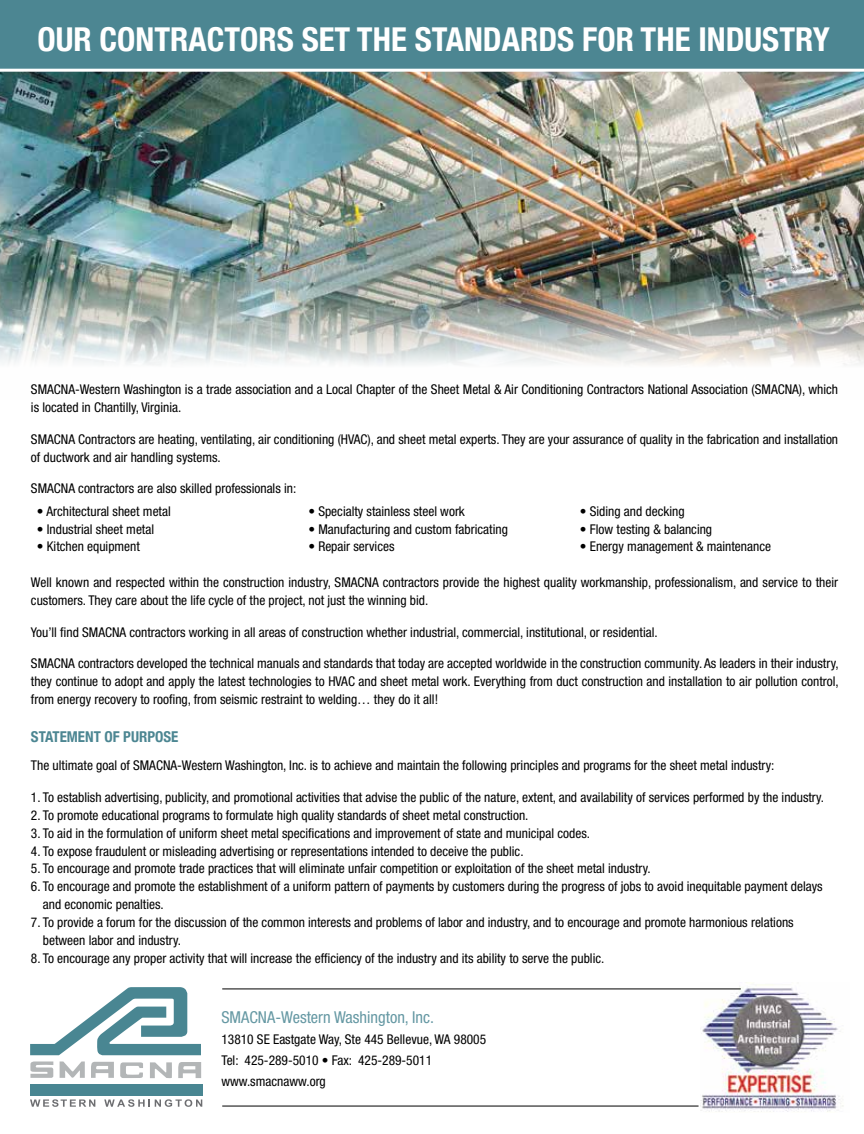
<style>
.page{position:relative;width:864px;height:1134px;background:#fff}
.page>*{position:absolute;margin:0;border:0;box-sizing:border-box;transform-origin:0 0}
.t1{font:700 condensed 32.85px "Helvetica Neue";color:#fff}
.t2{font:condensed 16.5px "Helvetica Neue";color:#6598a3}
.t3{font:700 condensed 15px "Helvetica Neue";color:#4c8692}
.t4{font:condensed 13.5px/18px "Helvetica Neue";color:#000}
</style>
<div class="page">
<img style="left:0;top:72px;width:864px;height:293px">
<img style="left:701px;top:982px;width:143px;height:130px">
<hr style="left:222px;top:1106px;width:477px;height:1px;background:#000">
<hr style="left:222px;top:989px;width:519px;height:1px;background:#000">
<div style="left:0;top:0;width:864px;height:69px;background:#4c8692"></div>
<div style="left:30px;top:1084px;width:173px;height:11px;background:#498692"></div>
<svg style="left:30px;top:987px;width:171px;height:68px"></svg>
<svg style="left:30px;top:1061px;width:23px;height:17px"></svg>
<svg style="left:60px;top:1062px;width:25px;height:16px"></svg>
<svg style="left:91px;top:1062px;width:23px;height:16px"></svg>
<svg style="left:120px;top:1062px;width:23px;height:16px"></svg>
<svg style="left:150px;top:1062px;width:22px;height:16px"></svg>
<svg style="left:30px;top:1099px;width:65px;height:8px"></svg>
<svg style="left:104px;top:1099px;width:98px;height:8px"></svg>
<svg style="left:178px;top:1062px;width:23px;height:16px"></svg>
<h1 class="t1" style="left:37px;top:12px;width:794px">OUR CONTRACTORS SET THE STANDARDS FOR THE INDUSTRY</h1>
<p class="t4" style="left:31px;top:381px;width:809px">SMACNA-Western Washington is a trade association and a Local Chapter of the Sheet Metal &amp; Air Conditioning Contractors National Association (SMACNA), which is located in Chantilly, Virginia.</p>
<p class="t4" style="left:31px;top:430px;width:809px">SMACNA Contractors are heating, ventilating, air conditioning (HVAC), and sheet metal experts. They are your assurance of quality in the fabrication and installation of ductwork and air handling systems.</p>
<p class="t4" style="left:31px;top:479px;width:267px">SMACNA contractors are also skilled professionals in:</p>
<p class="t4" style="left:37px;top:502px;width:135px">• Architectural sheet metal</p>
<p class="t4" style="left:37px;top:520px;width:119px">• Industrial sheet metal</p>
<p class="t4" style="left:37px;top:538px;width:105px">• Kitchen equipment</p>
<p class="t4" style="left:580px;top:502px;width:106px">• Siding and decking</p>
<p class="t4" style="left:580px;top:520px;width:134px">• Flow testing &amp; balancing</p>
<p class="t4" style="left:580px;top:538px;width:193px">• Energy management &amp; maintenance</p>
<p class="t4" style="left:31px;top:573px;width:809px">Well known and respected within the construction industry, SMACNA contractors provide the highest quality workmanship, professionalism, and service to their customers. They care about the life cycle of the project, not just the winning bid.</p>
<p class="t4" style="left:31px;top:623px;width:628px">You’ll find SMACNA contractors working in all areas of construction whether industrial, commercial, institutional, or residential.</p>
<p class="t4" style="left:31px;top:654px;width:809px;text-align:justify">SMACNA contractors developed the technical manuals and standards that today are accepted worldwide in the construction community. As leaders in their industry, they continue to adopt and apply the latest technologies to HVAC and sheet metal work. Everything from duct construction and installation to air pollution control, from energy recovery to roofing, from seismic restraint to welding… they do it all!</p>
<p class="t4" style="left:308px;top:502px;width:158px">• Specialty stainless steel work</p>
<p class="t4" style="left:308px;top:520px;width:201px">• Manufacturing and custom fabricating</p>
<p class="t4" style="left:308px;top:538px;width:88px">• Repair services</p>
<p class="t3" style="left:31px;top:724px;width:149px">STATEMENT OF PURPOSE</p>
<p class="t4" style="left:31px;top:756px;width:745px">The ultimate goal of SMACNA-Western Washington, Inc. is to achieve and maintain the following principles and programs for the sheet metal industry:</p>
<p class="t4" style="left:31px;top:788px;width:795px">1. To establish advertising, publicity, and promotional activities that advise the public of the nature, extent, and availability of services performed by the industry.</p>
<p class="t4" style="left:31px;top:806px;width:499px">2. To promote educational programs to formulate high quality standards of sheet metal construction.</p>
<p class="t4" style="left:31px;top:824px;width:561px">3. To aid in the formulation of uniform sheet metal specifications and improvement of state and municipal codes.</p>
<p class="t4" style="left:31px;top:842px;width:494px">4. To expose fraudulent or misleading advertising or representations intended to deceive the public.</p>
<p class="t4" style="left:31px;top:860px;width:621px">5. To encourage and promote trade practices that will eliminate unfair competition or exploitation of the sheet metal industry.</p>
<p class="t4" style="left:43px;top:878px;width:781px;text-indent:-12px">6. To encourage and promote the establishment of a uniform pattern of payments by customers during the progress of jobs to avoid inequitable payment delays and economic penalties.</p>
<p class="t4" style="left:43px;top:913px;width:752px;text-indent:-12px">7. To provide a forum for the discussion of the common interests and problems of labor and industry, and to encourage and promote harmonious relations between labor and industry.</p>
<p class="t4" style="left:31px;top:949px;width:575px">8. To encourage any proper activity that will increase the efficiency of the industry and its ability to serve the public.</p>
<p class="t2" style="left:221px;top:1008px;width:214px">SMACNA-Western Washington, Inc.</p>
<p class="t4" style="left:221px;top:1029px;width:266px;line-height:21px">13810 SE Eastgate Way, Ste 445 Bellevue, WA 98005<br>Tel: 425-289-5010 • Fax: 425-289-5011 www.smacnaww.org</p>
</div>
